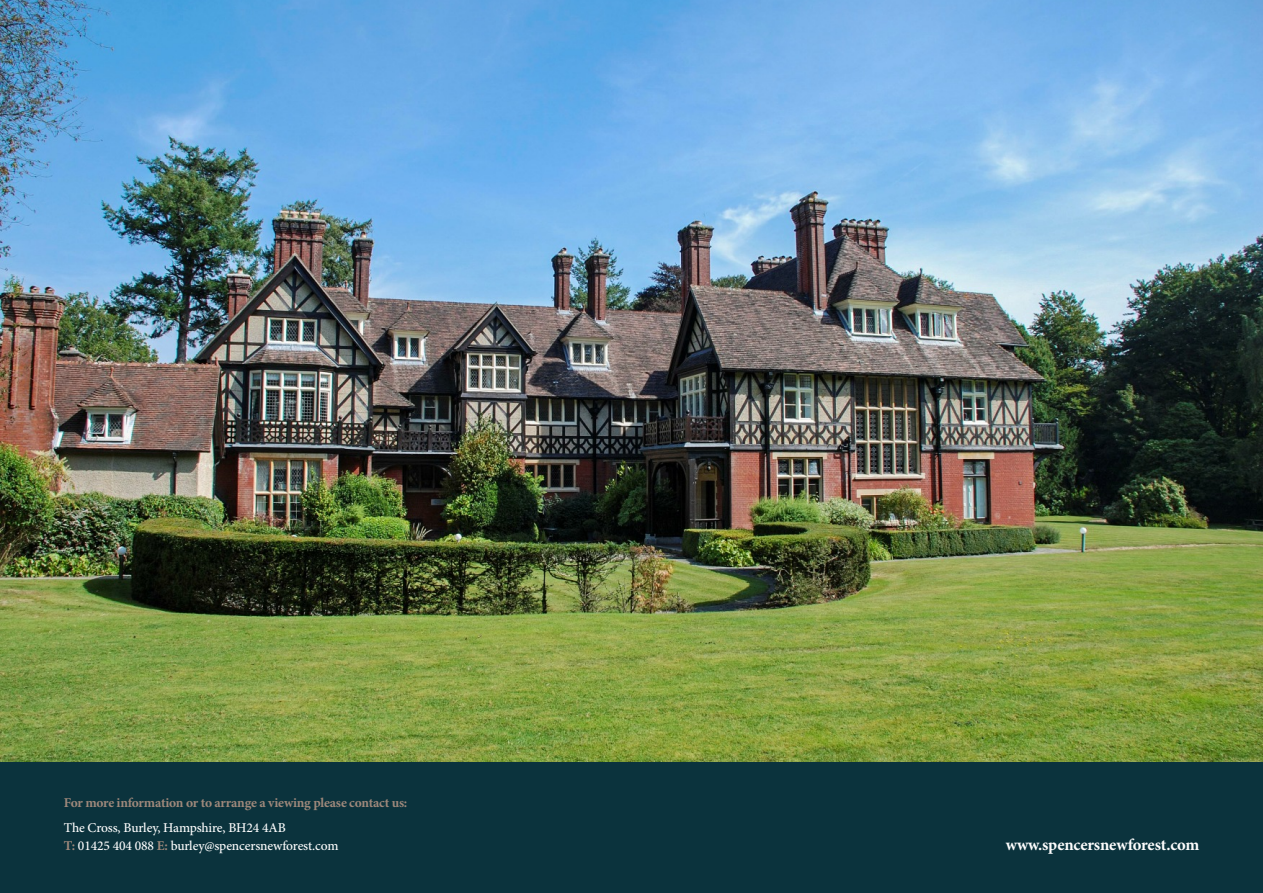
<style>
.page{position:relative;width:1263px;height:893px;background:#fff}
.page>*{position:absolute;margin:0;border:0;box-sizing:border-box;transform-origin:0 0}
.t1{font:700 16.5px "Minion Pro";letter-spacing:-.01em;color:#fefefe}
.t2{font:500 13.5px/18.3px "Minion Pro";letter-spacing:-.01em;color:#fefefe}
.t3{font:700 13.5px "Minion Pro";letter-spacing:-.02em;color:#9e887b}
.s1{font-weight:700;color:#9e887b}
</style>
<div class="page">
<img style="left:0;top:0;width:1263px;height:762px">
<div style="left:0;top:762px;width:1263px;height:131px;background:#0b333d"></div>
<p class="t3" style="left:64px;top:798px;width:345px">For more information or to arrange a viewing please contact us:</p>
<p class="t2" style="left:64px;top:820px;width:276px">The Cross, Burley, Hampshire, BH24 4AB<br><span class="s1">T:</span> 01425 404 088 <span class="s1">E:</span> burley@spencersnewforest.com</p>
<p class="t1" style="left:1006px;top:838px;width:195px">www.spencersnewforest.com</p>
</div>
